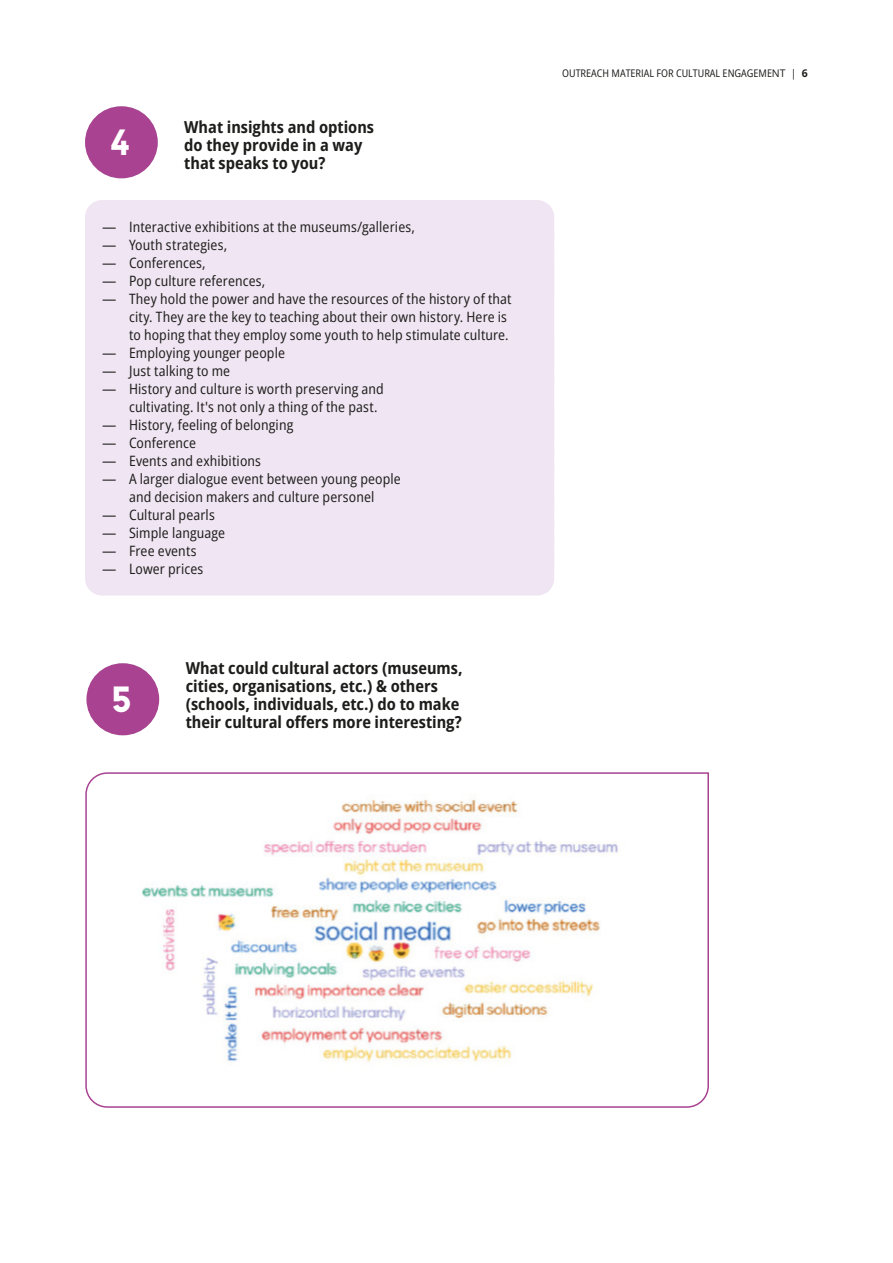
<style>
.page{position:relative;width:893px;height:1263px;background:#fff}
.page>*{position:absolute;margin:0;border:0;box-sizing:border-box;transform-origin:0 0}
.t1{font:900 33px "U8";color:#fff}
.Box_-_heading{font:700 semi-condensed 16.5px/18px "Open Sans";color:#1d1d1b}
.t2{font:semi-condensed 14.25px/18px "Open Sans";letter-spacing:.01em;color:#1d1d1b}
.t3{font:semi-condensed 10.5px "Open Sans";color:#1d1d1b}
.s1{font-stretch:normal}
.s2{font-weight:700;font-stretch:normal}
</style>
<div class="page">
<div style="left:86px;top:663px;width:73px;height:72px;background:#a84291;border-radius:36px"></div>
<div style="left:85px;top:106px;width:73px;height:72px;background:#a84291;border-radius:36px"></div>
<div style="left:85px;top:200px;width:469px;height:53px;background:#f0e5f2;border-radius:17px"></div>
<div style="left:85px;top:218px;width:469px;height:53px;background:#f0e5f2;border-radius:17px"></div>
<div style="left:85px;top:236px;width:469px;height:53px;background:#f0e5f2;border-radius:17px"></div>
<div style="left:85px;top:254px;width:469px;height:53px;background:#f0e5f2;border-radius:17px"></div>
<div style="left:85px;top:272px;width:469px;height:89px;background:#f0e5f2;border-radius:17px"></div>
<div style="left:85px;top:326px;width:469px;height:53px;background:#f0e5f2;border-radius:17px"></div>
<div style="left:85px;top:344px;width:469px;height:53px;background:#f0e5f2;border-radius:17px"></div>
<div style="left:85px;top:362px;width:469px;height:71px;background:#f0e5f2;border-radius:17px"></div>
<div style="left:85px;top:398px;width:469px;height:53px;background:#f0e5f2;border-radius:17px"></div>
<div style="left:85px;top:416px;width:469px;height:53px;background:#f0e5f2;border-radius:17px"></div>
<div style="left:85px;top:434px;width:469px;height:53px;background:#f0e5f2;border-radius:17px"></div>
<div style="left:85px;top:452px;width:469px;height:71px;background:#f0e5f2;border-radius:17px"></div>
<div style="left:85px;top:488px;width:469px;height:53px;background:#f0e5f2;border-radius:17px"></div>
<div style="left:85px;top:506px;width:469px;height:53px;background:#f0e5f2;border-radius:17px"></div>
<div style="left:85px;top:524px;width:469px;height:53px;background:#f0e5f2;border-radius:17px"></div>
<div style="left:85px;top:542px;width:469px;height:53px;background:#f0e5f2;border-radius:17px"></div>
<svg style="left:85px;top:772px;width:624px;height:336px"></svg>
<h1 class="t1" style="left:111px;top:116px;width:20px">4</h1>
<p class="Box_-_heading" style="left:184px;top:118px;width:191px">What insights and options do they provide in a way that speaks to you?</p>
<p class="t2" style="left:102px;top:218px;width:314px"><span class="s1">—</span> Interactive exhibitions at the museums/galleries,</p>
<p class="t2" style="left:102px;top:236px;width:127px"><span class="s1">—</span> Youth strategies,</p>
<p class="t2" style="left:102px;top:254px;width:105px"><span class="s1">—</span> Conferences,</p>
<p class="t2" style="left:102px;top:272px;width:165px"><span class="s1">—</span> Pop culture references,</p>
<p class="t2" style="left:129px;top:290px;width:384px;text-indent:-27px"><span class="s1">—</span> They hold the power and have the resources of the history of that city. They are the key to teaching about their own history. Here is to hoping that they employ some youth to help stimulate culture.</p>
<p class="t2" style="left:102px;top:344px;width:185px"><span class="s1">—</span> Employing younger people</p>
<p class="t2" style="left:102px;top:362px;width:130px"><span class="s1">—</span> Just talking to me</p>
<p class="t2" style="left:129px;top:380px;width:256px;text-indent:-27px"><span class="s1">—</span> History and culture is worth preserving and cultivating. It's not only a thing of the past.</p>
<p class="t2" style="left:102px;top:416px;width:193px"><span class="s1">—</span> History, feeling of belonging</p>
<p class="t2" style="left:102px;top:434px;width:95px"><span class="s1">—</span> Conference</p>
<p class="t2" style="left:102px;top:452px;width:160px"><span class="s1">—</span> Events and exhibitions</p>
<p class="t2" style="left:102px;top:470px;width:300px;text-align:center"><span class="s1">—</span> A larger dialogue event between young people and decision makers and culture personel</p>
<p class="t2" style="left:102px;top:506px;width:114px"><span class="s1">—</span> Cultural pearls</p>
<p class="t2" style="left:102px;top:524px;width:125px"><span class="s1">—</span> Simple language</p>
<p class="t2" style="left:102px;top:542px;width:96px"><span class="s1">—</span> Free events</p>
<p class="t2" style="left:102px;top:560px;width:103px"><span class="s1">—</span> Lower prices</p>
<h1 class="t1" style="left:112px;top:673px;width:20px">5</h1>
<p class="Box_-_heading" style="left:186px;top:658px;width:278px">What could cultural actors (museums, cities, organisations, etc.) &amp; others (schools, individuals, etc.) do to make their cultural offers more interesting?</p>
<p class="t3" style="left:562px;top:66px;width:247px">OUTREACH MATERIAL FOR CULTURAL ENGAGEME<span class="s1">NT |</span> <span class="s2">6</span></p>
</div>
